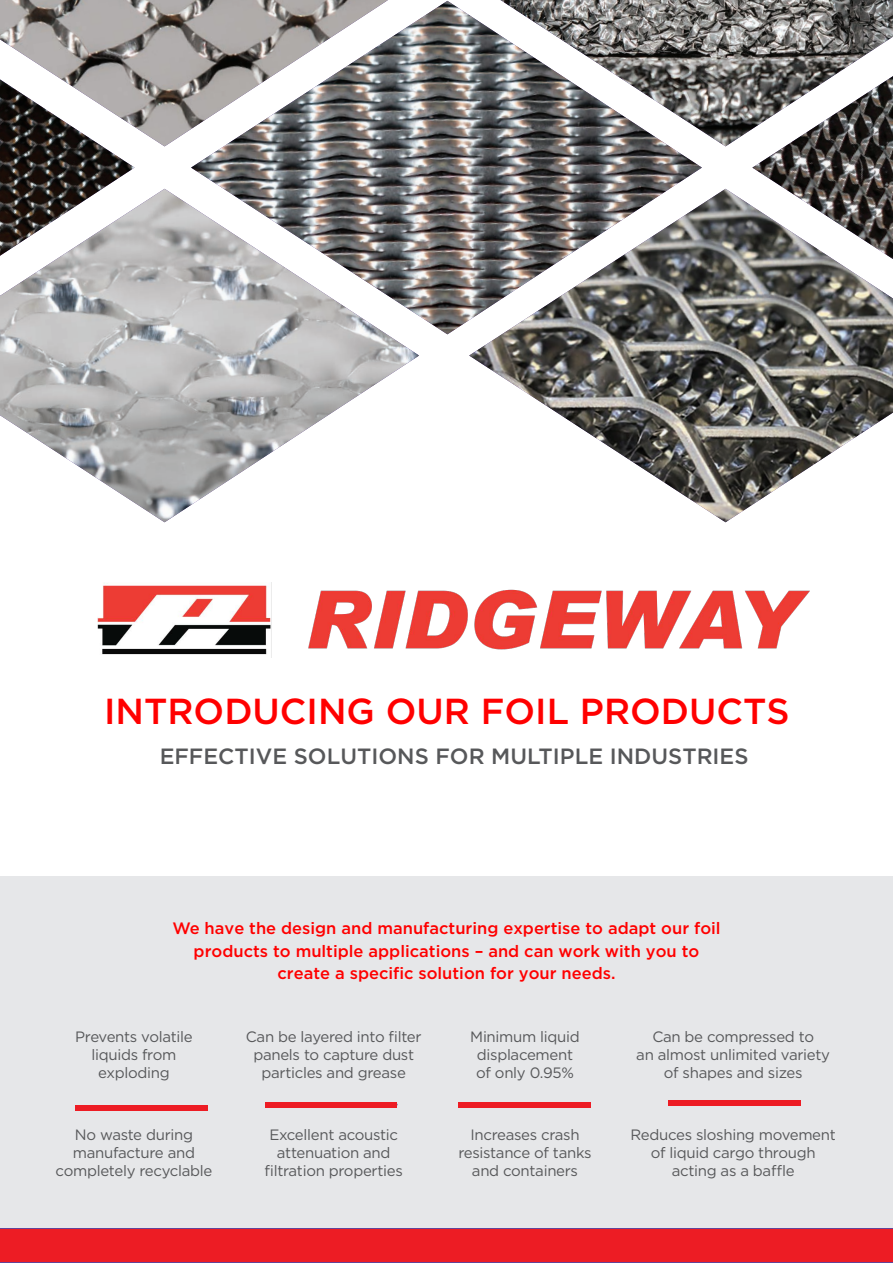
<style>
.page{position:relative;width:893px;height:1263px;background:#fff}
.page>*{position:absolute;margin:0;border:0;box-sizing:border-box;transform-origin:0 0}
.t1{font:500 36.15px "Gotham";color:#f00}
.t2{font:500 22.05px "Gotham";color:#57585a}
.t3{font:500 16.5px/22.5px "Gotham";color:#f00;text-align:center}
.t4{font:15px/18px "Gotham";letter-spacing:-.02em;color:#57585a;text-align:center}
</style>
<div class="page">
<div style="left:0;top:877px;width:893px;height:386px;background:#e6e7e9"></div>
<div style="left:0;top:1229px;width:893px;height:34px;background:#644498"></div>
<img style="left:469px;top:189px;width:424px;height:333px">
<img style="left:752px;top:146px;width:141px;height:113px">
<img style="left:0;top:189px;width:419px;height:333px">
<img style="left:0;top:146px;width:135px;height:110px">
<img style="left:191px;top:1px;width:511px;height:333px">
<img style="left:0;top:0;width:388px;height:146px">
<img style="left:500px;top:0;width:393px;height:146px">
<img style="left:98px;top:582px;width:711px;height:76px">
<img style="left:76px;top:1105px;width:131px;height:5px">
<img style="left:459px;top:1102px;width:131px;height:5px">
<img style="left:669px;top:1100px;width:131px;height:5px">
<img style="left:265px;top:1102px;width:132px;height:5px">
<div style="left:0;top:1229px;width:893px;height:33px;background:#ed1c24"></div>
<h1 class="t1" style="left:104px;top:687px;width:687px">INTRODUCING OUR FOIL PRODUCTS</h1>
<h2 class="t2" style="left:160px;top:742px;width:590px">EFFECTIVE SOLUTIONS FOR MULTIPLE INDUSTRIES</h2>
<p class="t3" style="left:172px;top:917px;width:550px">We have the design and manufacturing expertise to adapt our foil products to multiple applications – and can work with you to create a specific solution for your needs.</p>
<p class="t4" style="left:75px;top:1027px;width:119px">Prevents volatile liquids from exploding</p>
<p class="t4" style="left:56px;top:1125px;width:158px">No waste during manufacture and completely recyclable</p>
<p class="t4" style="left:246px;top:1027px;width:177px">Can be layered into filter panels to capture dust particles and grease</p>
<p class="t4" style="left:265px;top:1125px;width:140px">Excellent acoustic attenuation and filtration properties</p>
<p class="t4" style="left:470px;top:1027px;width:111px">Minimum liquid displacement of only 0.95%</p>
<p class="t4" style="left:458px;top:1125px;width:135px">Increases crash resistance of tanks and containers</p>
<p class="t4" style="left:636px;top:1027px;width:195px">Can be compressed to<br>an almost unlimited variety of shapes and sizes</p>
<p class="t4" style="left:630px;top:1125px;width:207px">Reduces sloshing movement of liquid cargo through acting as a baffle</p>
</div>
